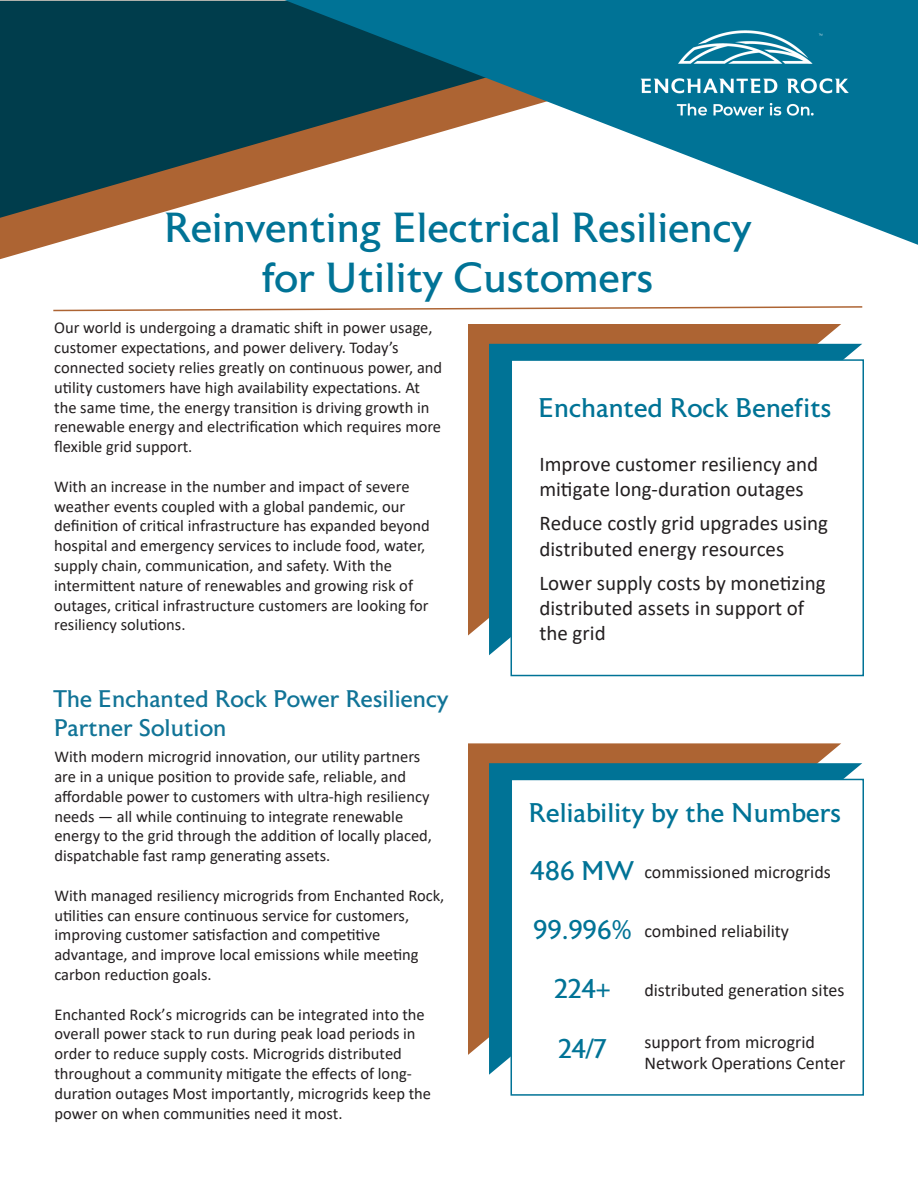
<style>
.page{position:relative;width:918px;height:1188px;background:#fff}
.page>*{position:absolute;margin:0;border:0;box-sizing:border-box;transform-origin:0 0}
.t1{font:42px/50.4px "Astoria";color:#007396;text-align:center}
.t2{font:27px "Astoria";color:#007396}
.t3{font:24px "Astoria";color:#117497}
.t4{font:21px/25.2px "Calibri";color:#231f20}
.t5{font:18px/21.6px "Calibri";color:#231f20}
.t6{font:16.5px/19.8px "Calibri";color:#231f20}
</style>
<div class="page">
<div style="left:468px;top:324px;width:373px;height:312px;background:#ad6433"></div>
<svg style="left:0;top:218px;width:143px;height:41px"></svg>
<svg style="left:0;top:1px;width:285px;height:217px;background:#224a50"></svg>
<svg style="left:285px;top:0;width:633px;height:245px"></svg>
<div style="left:489px;top:344px;width:373px;height:311px;background:#007396"></div>
<div style="left:511px;top:359px;width:353px;height:317px;background:#fff;border:2px solid #007396"></div>
<svg style="left:53px;top:306px;width:810px;height:6px"></svg>
<img style="left:632px;top:17px;width:230px;height:113px">
<div style="left:468px;top:743px;width:373px;height:312px;background:#ad6433"></div>
<div style="left:489px;top:763px;width:373px;height:312px;background:#007396"></div>
<div style="left:511px;top:779px;width:353px;height:317px;background:#fff;border:2px solid #007396"></div>
<p class="t1" style="left:164px;top:204px;width:589px">Reinventing Electrical Resiliency for Utility Customers</p>
<p class="t6" style="left:54px;top:318px;width:390px">Our world is undergoing a dramatic shift in power usage, customer expectations, and power delivery. Today’s connected society relies greatly on continuous power, and utility customers have high availability expectations. At the same time, the energy transition is driving growth in renewable energy and electrification which requires more flexible grid support.</p>
<p class="t6" style="left:54px;top:476px;width:377px">With an increase in the number and impact of severe weather events coupled with a global pandemic, our definition of critical infrastructure has expanded beyond hospital and emergency services to include food, water, supply chain, communication, and safety. With the intermittent nature of renewables and growing risk of outages, critical infrastructure customers are looking for resiliency solutions.</p>
<p class="t3" style="left:54px;top:686px;width:396px">The Enchanted Rock Power Resiliency</p>
<p class="t3" style="left:54px;top:715px;width:174px">Partner Solution</p>
<p class="t6" style="left:54px;top:746px;width:379px">With modern microgrid innovation, our utility partners are in a unique position to provide safe, reliable, and affordable power to customers with ultra-high resiliency needs — all while continuing to integrate renewable energy to the grid through the addition of locally placed, dispatchable fast ramp generating assets.</p>
<p class="t6" style="left:54px;top:885px;width:392px">With managed resiliency microgrids from Enchanted Rock, utilities can ensure continuous service for customers, improving customer satisfaction and competitive advantage, and improve local emissions while meeting carbon reduction goals.</p>
<p class="t6" style="left:54px;top:1004px;width:378px">Enchanted Rock’s microgrids can be integrated into the overall power stack to run during peak load periods in order to reduce supply costs. Microgrids distributed throughout a community mitigate the effects of long&shy;duration outages Most importantly, microgrids keep the power on when communities need it most.</p>
<p class="t2" style="left:538px;top:393px;width:295px">Enchanted Rock Benefits</p>
<p class="t4" style="left:539px;top:451px;width:280px">Improve customer resiliency and mitigate long-duration outages</p>
<p class="t4" style="left:539px;top:510px;width:290px">Reduce costly grid upgrades using distributed energy resources</p>
<p class="t4" style="left:539px;top:570px;width:288px">Lower supply costs by monetizing distributed assets in support of the grid</p>
<p class="t2" style="left:529px;top:798px;width:314px">Reliability by the Numbers</p>
<p class="t2" style="left:531px;top:856px;width:106px">486 MW</p>
<p class="t2" style="left:534px;top:915px;width:100px">99.996%</p>
<p class="t2" style="left:554px;top:975px;width:58px">224+</p>
<p class="t2" style="left:558px;top:1034px;width:50px">24/7</p>
<p class="t5" style="left:644px;top:860px;width:188px">commissioned microgrids</p>
<p class="t5" style="left:644px;top:920px;width:146px">combined reliability</p>
<p class="t5" style="left:644px;top:978px;width:202px">distributed generation sites</p>
<p class="t5" style="left:644px;top:1030px;width:202px">support from microgrid<br>Network Operations Center</p>
</div>
